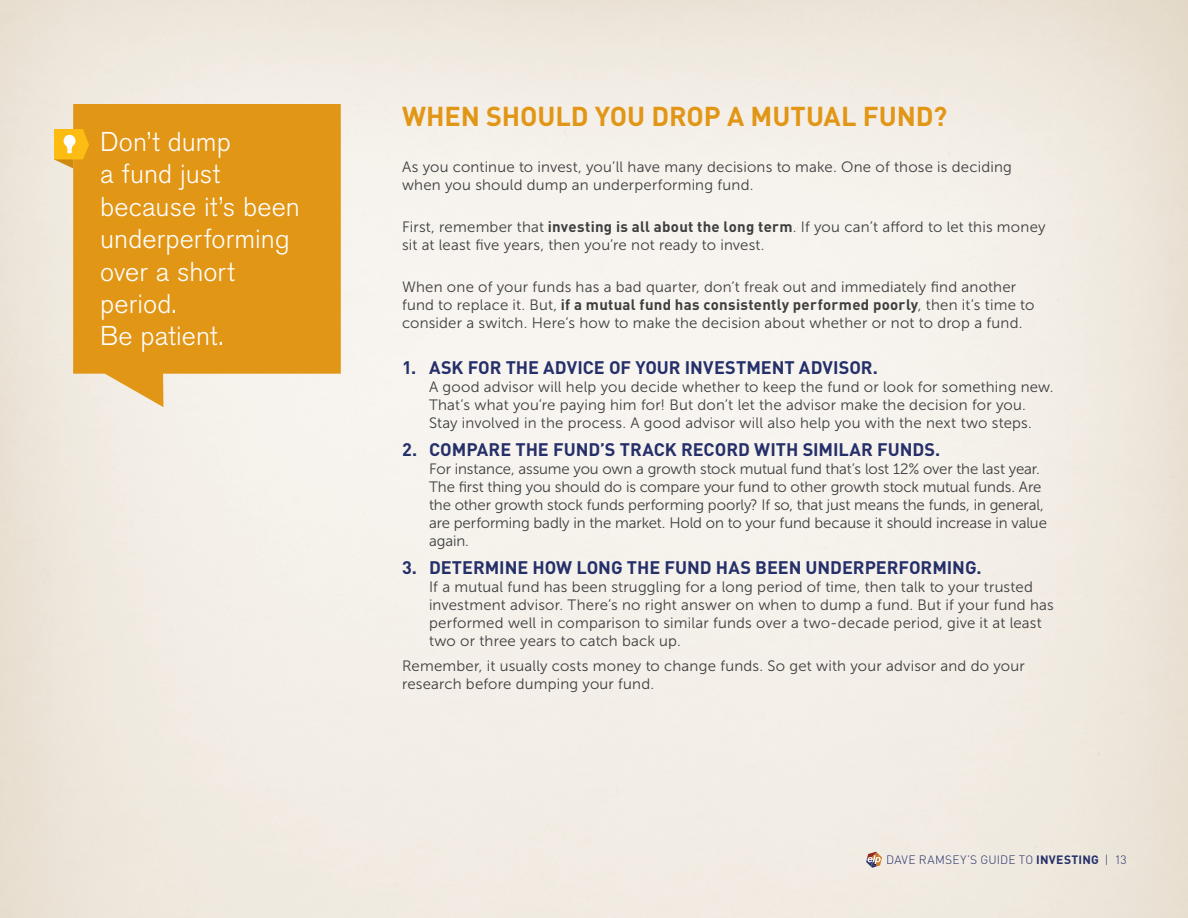
<style>
.page{position:relative;width:1188px;height:918px;background:#fff}
.page>*{position:absolute;margin:0;border:0;box-sizing:border-box;transform-origin:0 0}
.Callout{font:300 27px/32.4px "Akzidenz Grotesk BE";letter-spacing:.005em;color:#fff}
.Titles{font:700 27px "DIN";letter-spacing:-.005em;color:#e29616}
.Subtitles{font:700 18px "DIN";color:#252f69}
.Copy__25__Indent{font:15px/18px "Museo Sans 300";letter-spacing:.005em;color:#3e3e3f}
.Copy_-_First_Paragra{font:15px/18px "Museo Sans 300";letter-spacing:.015em;color:#3e3e3f}
.t1{font:300 12px "DIN";letter-spacing:.015em;color:#252f69}
.s1{font-family:"DIN";font-weight:700}
.s2{font-weight:700}
</style>
<div class="page">
<svg style="left:866px;top:852px;width:16px;height:16px"></svg>
<svg style="left:73px;top:104px;width:268px;height:303px;background:#e39f2b"></svg>
<svg style="left:54px;top:129px;width:35px;height:39px"></svg>
<p class="Callout" style="left:100px;top:126px;width:201px">Don’t dump<br>a fund just because it’s been underperforming over a short period.<br>Be patient.</p>
<p class="Titles" style="left:402px;top:99px;width:547px">WHEN SHOULD YOU DROP A MUTUAL FUND?</p>
<p class="Copy_-_First_Paragra" style="left:402px;top:158px;width:611px">As you continue to invest, you’ll have many decisions to make. One of those is deciding when you should dump an underperforming fund.</p>
<p class="Copy_-_First_Paragra" style="left:402px;top:218px;width:645px">First, remember that <span class="s1">investing is all about the long term</span>. If you can’t afford to let this money sit at least five years, then you’re not ready to invest.</p>
<p class="Copy_-_First_Paragra" style="left:402px;top:278px;width:634px">When one of your funds has a bad quarter, don’t freak out and immediately find another fund to replace it. But, <span class="s1">if a mutual fund has consistently performed poorly</span>, then it’s time to consider a switch. Here’s how to make the decision about whether or not to drop a fund.</p>
<p class="Subtitles" style="left:402px;top:356px;width:478px">1. ASK FOR THE ADVICE OF YOUR INVESTMENT ADVISOR.</p>
<p class="Copy__25__Indent" style="left:429px;top:378px;width:626px">A good advisor will help you decide whether to keep the fund or look for something new.<br>That’s what you’re paying him for! But don’t let the advisor make the decision for you.<br>Stay involved in the process. A good advisor will also help you with the next two steps.</p>
<p class="Subtitles" style="left:402px;top:438px;width:540px">2. COMPARE THE FUND’S TRACK RECORD WITH SIMILAR FUNDS.</p>
<p class="Copy__25__Indent" style="left:429px;top:460px;width:620px">For instance, assume you own a growth stock mutual fund that’s lost 12% over the last year.<br>The first thing you should do is compare your fund to other growth stock mutual funds. Are the other growth stock funds performing poorly? If so, that just means the funds, in general, are performing badly in the market. Hold on to your fund because it should increase in value again.</p>
<p class="Subtitles" style="left:402px;top:556px;width:581px">3. DETERMINE HOW LONG THE FUND HAS BEEN UNDERPERFORMING.</p>
<p class="Copy__25__Indent" style="left:429px;top:578px;width:626px">If a mutual fund has been struggling for a long period of time, then talk to your trusted investment advisor. There’s no right answer on when to dump a fund. But if your fund has performed well in comparison to similar funds over a two-decade period, give it at least two or three years to catch back up.</p>
<p class="Copy_-_First_Paragra" style="left:402px;top:657px;width:624px">Remember, it usually costs money to change funds. So get with your advisor and do your research before dumping your fund.</p>
<p class="t1" style="left:886px;top:853px;width:242px">DAVE RAMSEY’S GUIDE TO <span class="s2">INVESTING</span> | 13</p>
</div>
